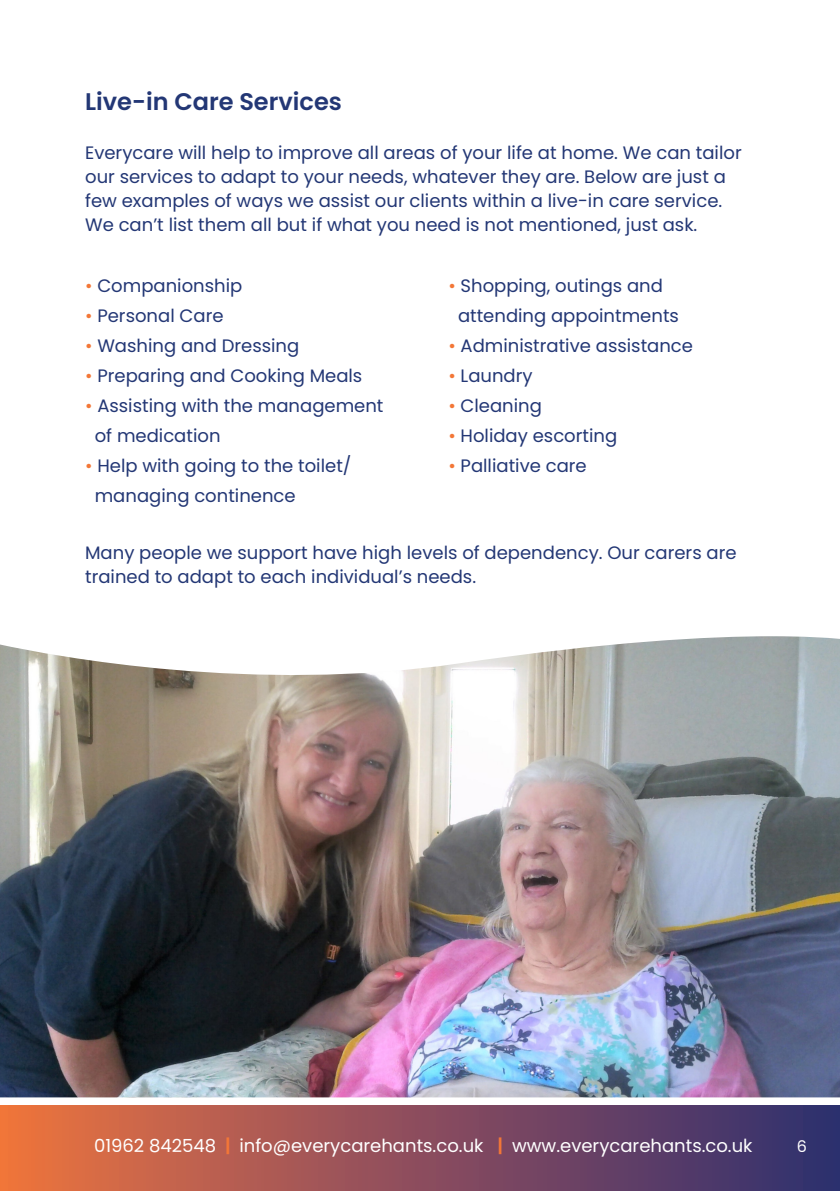
<style>
.page{position:relative;width:840px;height:1191px;background:#fff}
.page>*{position:absolute;margin:0;border:0;box-sizing:border-box;transform-origin:0 0}
.t1{font:600 24px "Poppins";color:#233775}
.t2{font:18px/24px "Poppins";color:#233775}
.t3{font:18px "Poppins";color:#fff}
.t4{font:16px "Poppins";color:#fff}
.s1{color:#f37737}
.s2{font-weight:600;color:#f37737}
</style>
<div class="page">
<div style="left:0;top:1106px;width:839px;height:85px;background:linear-gradient(to right,#ed7242,#2e2d73)"></div>
<img style="left:0;top:636px;width:839px;height:461px">
<p class="t1" style="left:85px;top:88px;width:258px">Live-in Care Services</p>
<p class="t2" style="left:85px;top:141px;width:657px">Everycare will help to improve all areas of your life at home. We can tailor our services to adapt to your needs, whatever they are. Below are just a few examples of ways we assist our clients within a live-in care service.<br>We can’t list them all but if what you need is not mentioned, just ask.</p>
<p class="t2" style="left:85px;top:274px;width:159px"><span class="s1">•</span> Companionship</p>
<p class="t2" style="left:85px;top:304px;width:140px"><span class="s1">•</span> Personal Care</p>
<p class="t2" style="left:85px;top:334px;width:215px"><span class="s1">•</span> Washing and Dressing</p>
<p class="t2" style="left:85px;top:364px;width:278px"><span class="s1">•</span> Preparing and Cooking Meals</p>
<p class="t2" style="left:85px;top:394px;width:300px"><span class="s1">•</span> Assisting with the management</p>
<p class="t2" style="left:95px;top:424px;width:127px">of medication</p>
<p class="t2" style="left:85px;top:454px;width:268px"><span class="s1">•</span> Help with going to the toilet/</p>
<p class="t2" style="left:95px;top:484px;width:202px">managing continence</p>
<p class="t2" style="left:85px;top:540px;width:652px">Many people we support have high levels of dependency. Our carers are trained to adapt to each individual’s needs.</p>
<p class="t2" style="left:448px;top:274px;width:216px"><span class="s1">•</span> Shopping, outings and</p>
<p class="t2" style="left:457px;top:304px;width:222px">attending appointments</p>
<p class="t2" style="left:448px;top:334px;width:246px"><span class="s1">•</span> Administrative assistance</p>
<p class="t2" style="left:448px;top:364px;width:86px"><span class="s1">•</span> Laundry</p>
<p class="t2" style="left:448px;top:394px;width:95px"><span class="s1">•</span> Cleaning</p>
<p class="t2" style="left:448px;top:424px;width:170px"><span class="s1">•</span> Holiday escorting</p>
<p class="t2" style="left:448px;top:454px;width:140px"><span class="s1">•</span> Palliative care</p>
<p class="t3" style="left:94px;top:1135px;width:659px">01962 842548 <span class="s2">|</span> info@everycarehants.co.uk <span class="s2">|</span> www.everycarehants.co.uk</p>
<p class="t4" style="left:796px;top:1136px;width:12px">6</p>
</div>
